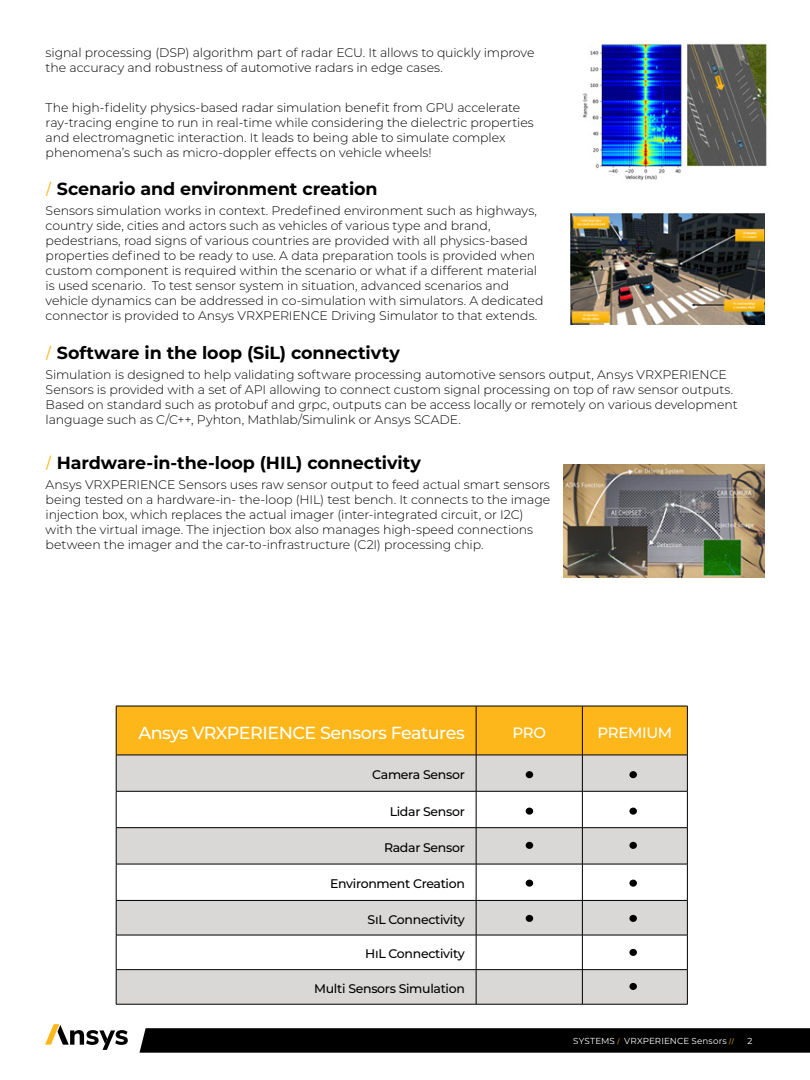
<style>
.page{position:relative;width:810px;height:1080px;background:#fff}
.page>*{position:absolute;margin:0;border:0;box-sizing:border-box;transform-origin:0 0}
.t1{font:700 17.5px "Montserrat";letter-spacing:-.005em;color:#000101}
.t2{font:500 17.5px "Montserrat";letter-spacing:-.025em;color:#fff}
.t3{font:500 15px "Montserrat";letter-spacing:-.025em;color:#fff}
.t4{font:300 12.5px/15px "Montserrat";letter-spacing:-.005em;color:#000101}
.t5{font:500 12.5px "Montserrat";letter-spacing:-.025em;color:#000}
.t6{font:8.75px "Montserrat";letter-spacing:.015em;color:#fff}
.s1{font-family:"Minion Pro";font-weight:400;font-size:20px;color:#fdb71a}
.s2{font-family:"Minion Pro";color:#fdb71a}
</style>
<div class="page">
<svg style="left:140px;top:1028px;width:670px;height:25px;background:#060606"></svg>
<svg style="left:45px;top:1024px;width:83px;height:26px"></svg>
<svg style="left:117px;top:707px;width:570px;height:84px;background:#ebc268"></svg>
<svg style="left:117px;top:792px;width:570px;height:108px"></svg>
<div style="left:116px;top:828px;width:360px;height:36px;background:#d9d8d6"></div>
<div style="left:477px;top:828px;width:210px;height:36px;background:#d9d8d6"></div>
<div style="left:117px;top:901px;width:570px;height:103px;background:#d9d8d6"></div>
<svg style="left:117px;top:936px;width:570px;height:33px"></svg>
<hr style="left:116px;top:706px;width:360px;height:1px;background:#000">
<hr style="left:116px;top:706px;width:1px;height:49px;background:#000">
<hr style="left:476px;top:706px;width:106px;height:1px;background:#000">
<hr style="left:476px;top:706px;width:1px;height:49px;background:#000">
<hr style="left:582px;top:706px;width:106px;height:1px;background:#000">
<hr style="left:582px;top:706px;width:1px;height:49px;background:#000">
<hr style="left:687px;top:706px;width:1px;height:49px;background:#000">
<hr style="left:116px;top:755px;width:360px;height:1px;background:#000">
<hr style="left:116px;top:755px;width:1px;height:36px;background:#000">
<hr style="left:476px;top:755px;width:106px;height:1px;background:#000">
<hr style="left:476px;top:755px;width:1px;height:36px;background:#000">
<hr style="left:582px;top:755px;width:106px;height:1px;background:#000">
<hr style="left:582px;top:755px;width:1px;height:36px;background:#000">
<hr style="left:687px;top:755px;width:1px;height:36px;background:#000">
<hr style="left:116px;top:791px;width:360px;height:1px;background:#000">
<hr style="left:116px;top:791px;width:1px;height:37px;background:#000">
<hr style="left:476px;top:791px;width:106px;height:1px;background:#000">
<hr style="left:476px;top:791px;width:1px;height:37px;background:#000">
<hr style="left:582px;top:791px;width:106px;height:1px;background:#000">
<hr style="left:582px;top:791px;width:1px;height:37px;background:#000">
<hr style="left:687px;top:791px;width:1px;height:37px;background:#000">
<hr style="left:116px;top:827px;width:360px;height:1px;background:#000">
<hr style="left:116px;top:828px;width:1px;height:36px;background:#000">
<hr style="left:476px;top:827px;width:106px;height:1px;background:#000">
<hr style="left:476px;top:828px;width:1px;height:36px;background:#000">
<hr style="left:582px;top:827px;width:106px;height:1px;background:#000">
<hr style="left:582px;top:828px;width:1px;height:36px;background:#000">
<hr style="left:687px;top:828px;width:1px;height:36px;background:#000">
<hr style="left:116px;top:864px;width:360px;height:1px;background:#000">
<hr style="left:116px;top:864px;width:1px;height:36px;background:#000">
<hr style="left:476px;top:864px;width:106px;height:1px;background:#000">
<hr style="left:476px;top:864px;width:1px;height:36px;background:#000">
<hr style="left:582px;top:864px;width:106px;height:1px;background:#000">
<hr style="left:582px;top:864px;width:1px;height:36px;background:#000">
<hr style="left:687px;top:864px;width:1px;height:36px;background:#000">
<hr style="left:116px;top:900px;width:360px;height:1px;background:#000">
<hr style="left:116px;top:901px;width:1px;height:34px;background:#000">
<hr style="left:476px;top:900px;width:106px;height:1px;background:#000">
<hr style="left:476px;top:901px;width:1px;height:34px;background:#000">
<hr style="left:582px;top:900px;width:106px;height:1px;background:#000">
<hr style="left:582px;top:901px;width:1px;height:34px;background:#000">
<hr style="left:687px;top:901px;width:1px;height:34px;background:#000">
<hr style="left:116px;top:935px;width:360px;height:1px;background:#000">
<hr style="left:116px;top:935px;width:1px;height:34px;background:#000">
<hr style="left:476px;top:935px;width:106px;height:1px;background:#000">
<hr style="left:476px;top:935px;width:1px;height:34px;background:#000">
<hr style="left:582px;top:935px;width:106px;height:1px;background:#000">
<hr style="left:582px;top:935px;width:1px;height:34px;background:#000">
<hr style="left:687px;top:935px;width:1px;height:34px;background:#000">
<hr style="left:116px;top:969px;width:360px;height:1px;background:#000">
<hr style="left:116px;top:970px;width:1px;height:34px;background:#000">
<hr style="left:476px;top:969px;width:106px;height:1px;background:#000">
<hr style="left:476px;top:970px;width:1px;height:34px;background:#000">
<hr style="left:582px;top:969px;width:106px;height:1px;background:#000">
<hr style="left:582px;top:970px;width:1px;height:34px;background:#000">
<hr style="left:687px;top:970px;width:1px;height:34px;background:#000">
<hr style="left:116px;top:1004px;width:360px;height:1px;background:#000">
<hr style="left:476px;top:1004px;width:106px;height:1px;background:#000">
<hr style="left:582px;top:1004px;width:106px;height:1px;background:#000">
<div style="left:526px;top:771px;width:7px;height:7px;background:#000;border-radius:50%"></div>
<div style="left:526px;top:808px;width:7px;height:7px;background:#000;border-radius:50%"></div>
<div style="left:526px;top:842px;width:7px;height:7px;background:#000;border-radius:50%"></div>
<div style="left:526px;top:880px;width:7px;height:7px;background:#000;border-radius:50%"></div>
<div style="left:629px;top:771px;width:8px;height:7px;background:#000;border-radius:50%"></div>
<div style="left:629px;top:808px;width:8px;height:7px;background:#000;border-radius:50%"></div>
<div style="left:629px;top:842px;width:8px;height:7px;background:#000;border-radius:50%"></div>
<div style="left:629px;top:880px;width:8px;height:7px;background:#000;border-radius:50%"></div>
<div style="left:629px;top:915px;width:8px;height:7px;background:#000;border-radius:50%"></div>
<div style="left:629px;top:949px;width:8px;height:7px;background:#000;border-radius:50%"></div>
<div style="left:629px;top:983px;width:8px;height:7px;background:#000;border-radius:50%"></div>
<div style="left:526px;top:915px;width:7px;height:7px;background:#000;border-radius:50%"></div>
<img style="left:582px;top:43px;width:185px;height:138px">
<img style="left:570px;top:214px;width:195px;height:110px">
<img style="left:564px;top:464px;width:201px;height:113px">
<p class="t4" style="left:46px;top:44px;width:490px">signal processing (DSP) algorithm part of radar ECU. It allows to quickly improve the accuracy and robustness of automotive radars in edge cases.</p>
<p class="t4" style="left:46px;top:99px;width:490px">The high-fidelity physics-based radar simulation benefit from GPU accelerate ray-tracing engine to run in real-time while considering the dielectric properties and electromagnetic interaction. It leads to being able to simulate complex phenomena’s such as micro-doppler effects on vehicle wheels!</p>
<h1 class="t1" style="left:46px;top:177px;width:333px"><span class="s1">/</span> Scenario and environment creation</h1>
<p class="t4" style="left:46px;top:203px;width:499px">Sensors simulation works in context. Predefined environment such as highways, country side, cities and actors such as vehicles of various type and brand, pedestrians, road signs of various countries are provided with all physics-based properties defined to be ready to use. A data preparation tools is provided when custom component is required within the scenario or what if a different material is used scenario. To test sensor system in situation, advanced scenarios and vehicle dynamics can be addressed in co-simulation with simulators. A dedicated connector is provided to Ansys VRXPERIENCE Driving Simulator to that extends.</p>
<h1 class="t1" style="left:46px;top:340px;width:356px"><span class="s1">/</span> Software in the loop (SiL) connectivty</h1>
<p class="t4" style="left:46px;top:367px;width:694px">Simulation is designed to help validating software processing automotive sensors output, Ansys VRXPERIENCE Sensors is provided with a set of API allowing to connect custom signal processing on top of raw sensor outputs.<br>Based on standard such as protobuf and grpc, outputs can be access locally or remotely on various development language such as C/C++, Pyhton, Mathlab/Simulink or Ansys SCADE.</p>
<h1 class="t1" style="left:46px;top:450px;width:377px"><span class="s1">/</span> Hardware-in-the-loop (HIL) connectivity</h1>
<p class="t4" style="left:46px;top:477px;width:506px">Ansys VRXPERIENCE Sensors uses raw sensor output to feed actual smart sensors being tested on a hardware-in- the-loop (HIL) test bench. It connects to the image injection box, which replaces the actual imager (inter-integrated circuit, or I2C) with the virtual image. The injection box also manages high-speed connections between the imager and the car-to-infrastructure (C2I) processing chip.</p>
<h1 class="t2" style="left:138px;top:721px;width:328px">Ansys VRXPERIENCE Sensors Features</h1>
<p class="t3" style="left:513px;top:722px;width:35px">PRO</p>
<p class="t3" style="left:598px;top:722px;width:76px">PREMIUM</p>
<p class="t5" style="left:372px;top:766px;width:94px">Camera Sensor</p>
<p class="t5" style="left:390px;top:802px;width:77px">Lidar Sensor</p>
<p class="t5" style="left:384px;top:839px;width:82px">Radar Sensor</p>
<p class="t5" style="left:330px;top:875px;width:136px">Environment Creation</p>
<p class="t5" style="left:368px;top:911px;width:99px">SiL Connectivity</p>
<p class="t5" style="left:365px;top:945px;width:101px">HiL Connectivity</p>
<p class="t5" style="left:314px;top:980px;width:152px">Multi Sensors Simulation</p>
<p class="t6" style="left:573px;top:1035px;width:163px">SYSTEMS <span class="s2">/</span> VRXPERIENCE Sensors <span class="s2">//</span></p>
<p class="t6" style="left:747px;top:1035px;width:6px">2</p>
</div>
